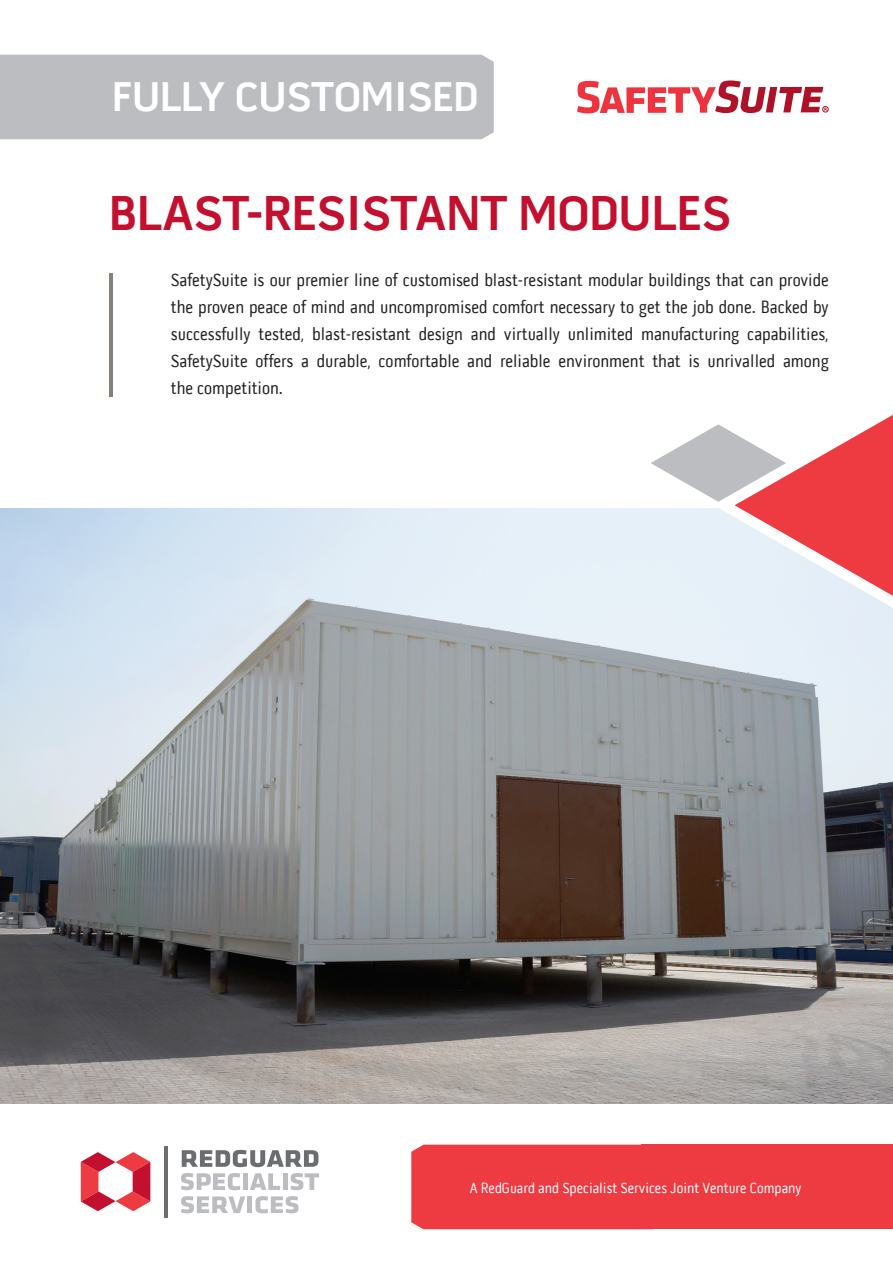
<style>
.page{position:relative;width:893px;height:1263px;background:#fff}
.page>*{position:absolute;margin:0;border:0;box-sizing:border-box;transform-origin:0 0}
.t1{font:700 49.5px "Pill Gothic 600 mg";color:#c3102f}
.t2{font:700 42px "Pill Gothic 600 mg";color:#fff}
.t3{font:18px/27px "Pill Gothic 300 mg";color:#231f20;text-align:justify}
.t4{font:15px "Pill Gothic 300 mg";color:#fff}
</style>
<div class="page">
<img style="left:0;top:509px;width:893px;height:594px">
<div style="left:0;top:55px;width:494px;height:84px;background:#bcbdc0"></div>
<hr style="left:109px;top:273px;width:3px;height:124px;background:#87807a">
<svg style="left:651px;top:415px;width:242px;height:193px"></svg>
<svg style="left:577px;top:80px;width:252px;height:33px"></svg>
<div style="left:411px;top:1145px;width:230px;height:84px;background:#ee3a41"></div>
<div style="left:641px;top:1145px;width:252px;height:84px;background:#ee3a41"></div>
<svg style="left:81px;top:1152px;width:69px;height:59px"></svg>
<svg style="left:182px;top:1150px;width:136px;height:17px"></svg>
<svg style="left:181px;top:1173px;width:59px;height:17px"></svg>
<div style="left:243px;top:1173px;width:5px;height:17px;background:#bcbdc0"></div>
<svg style="left:250px;top:1173px;width:30px;height:17px"></svg>
<hr style="left:283px;top:1173px;width:4px;height:17px;background:#bcbdc0">
<svg style="left:290px;top:1173px;width:29px;height:17px"></svg>
<svg style="left:181px;top:1196px;width:64px;height:17px"></svg>
<div style="left:247px;top:1196px;width:5px;height:17px;background:#bcbdc0"></div>
<svg style="left:255px;top:1196px;width:43px;height:17px"></svg>
<hr style="left:164px;top:1146px;width:3px;height:71px;background:#6c6d70">
<p class="t2" style="left:112px;top:71px;width:368px">FULLY CUSTOMISED</p>
<p class="t1" style="left:109px;top:183px;width:623px">BLAST-RESISTANT MODULES</p>
<p class="t3" style="left:171px;top:267px;width:659px">SafetySuite is our premier line of customised blast-resistant modular buildings that can provide the proven peace of mind and uncompromised comfort necessary to get the job done. Backed by successfully tested, blast-resistant design and virtually unlimited manufacturing capabilities, SafetySuite offers a durable, comfortable and reliable environment that is unrivalled among the competition.</p>
<p class="t4" style="left:470px;top:1179px;width:333px">A RedGuard and Specialist Services Joint Venture Company</p>
</div>
